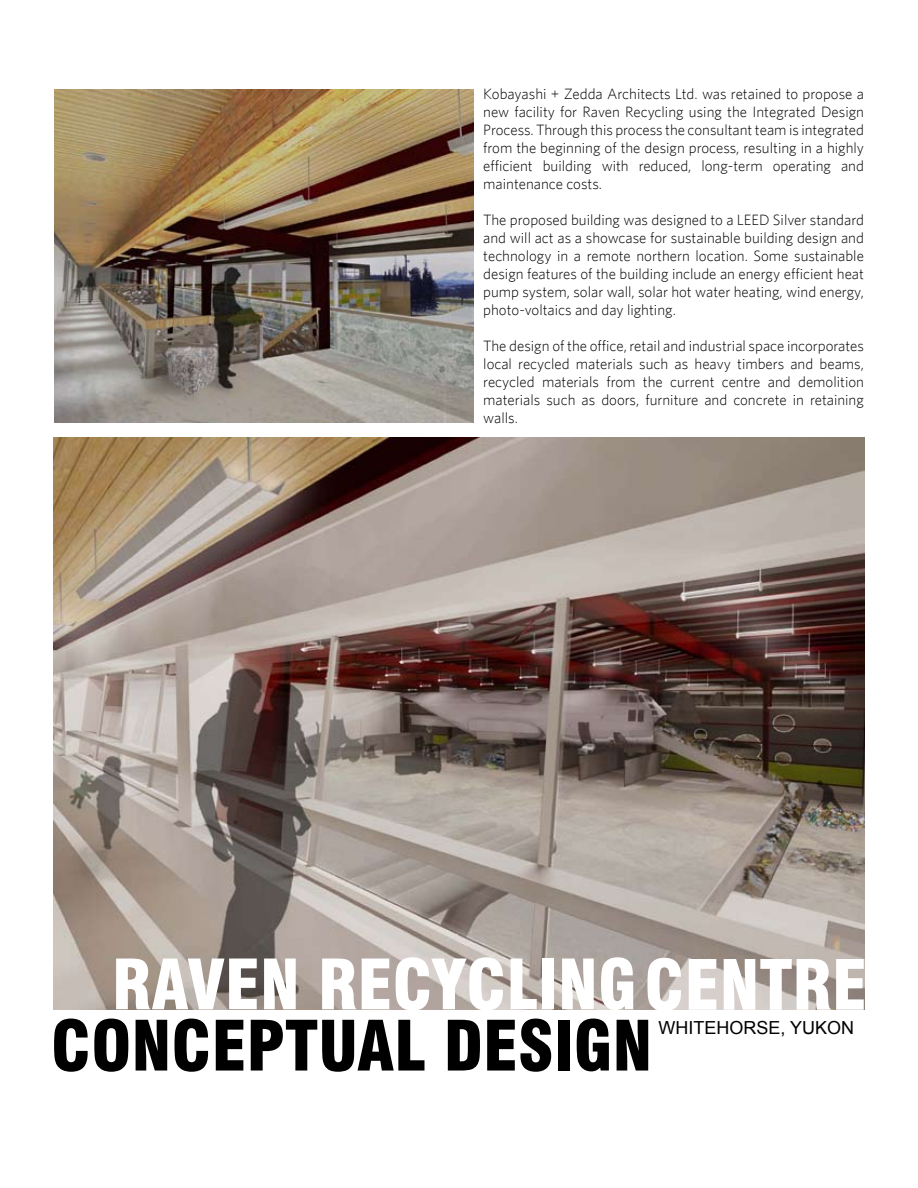
<style>
.page{position:relative;width:918px;height:1188px;background:#fff}
.page>*{position:absolute;margin:0;border:0;box-sizing:border-box;transform-origin:0 0}
.t1{font:900 condensed 67.5px "Swiss 721 BT";color:#fff}
.t2{font:900 condensed 67.5px "Swiss 721 BT";color:#000}
.t3{font:18px "Arial";color:#000}
.t4{font:300 15px/18px "Whitney";color:#000;text-align:justify}
</style>
<div class="page">
<img style="left:54px;top:438px;width:810px;height:572px">
<img style="left:54px;top:89px;width:420px;height:334px">
<p class="t4" style="left:483px;top:85px;width:382px">Kobayashi + Zedda Architects Ltd. was retained to propose a new facility for Raven Recycling using the Integrated Design Process. Through this process the consultant team is integrated from the beginning of the design process, resulting in a highly efficient building with reduced, long-term operating and maintenance costs.</p>
<p class="t4" style="left:483px;top:211px;width:382px">The proposed building was designed to a LEED Silver standard and will act as a showcase for sustainable building design and technology in a remote northern location. Some sustainable design features of the building include an energy efficient heat pump system, solar wall, solar hot water heating, wind energy, photo-voltaics and day lighting.</p>
<p class="t4" style="left:483px;top:337px;width:382px">The design of the office, retail and industrial space incorporates local recycled materials such as heavy timbers and beams, recycled materials from the current centre and demolition materials such as doors, furniture and concrete in retaining walls.</p>
<h1 class="t1" style="left:112px;top:944px;width:756px">RAVEN RECYCLINGCENTRE</h1>
<p class="t3" style="left:658px;top:1016px;width:197px">WHITEHORSE, YUKON</p>
<h1 class="t2" style="left:51px;top:1006px;width:603px">CONCEPTUAL DESIGN</h1>
</div>
